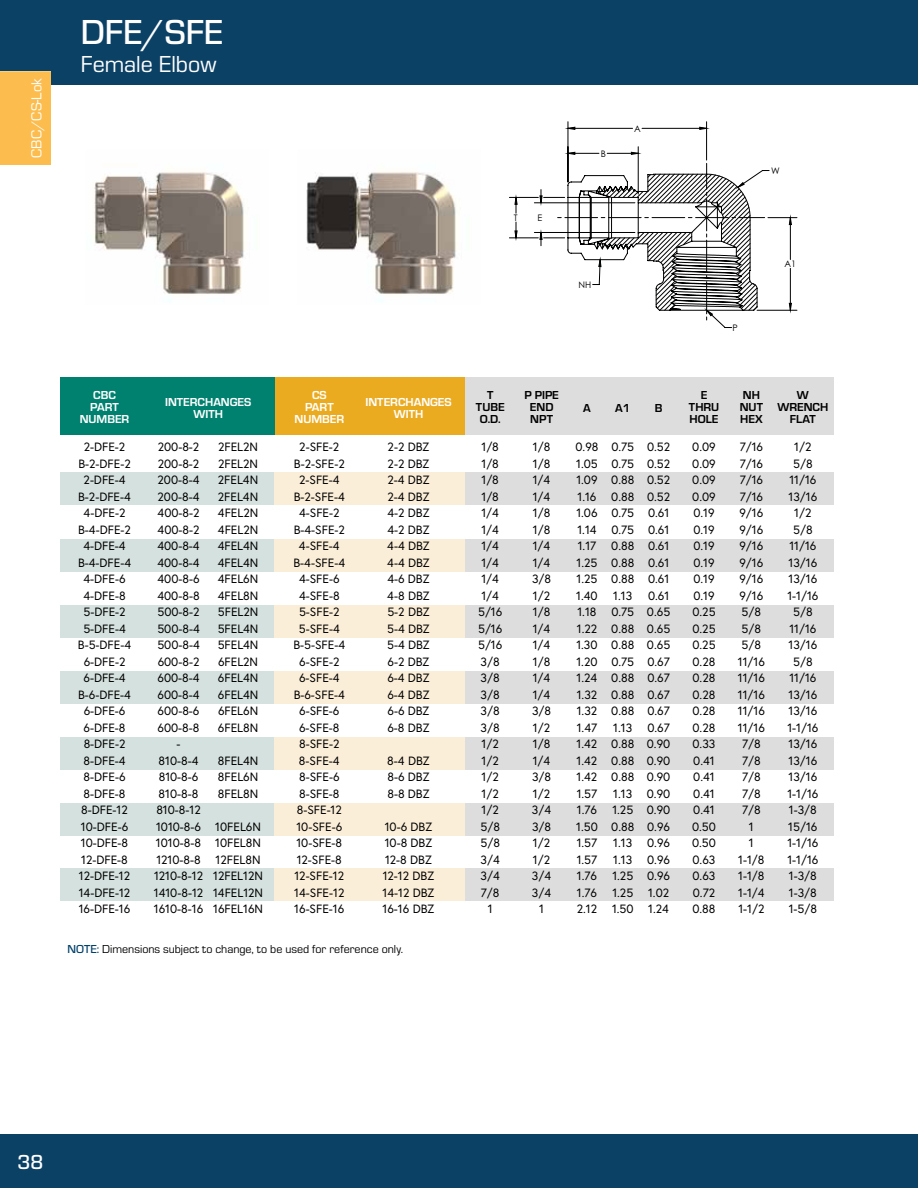
<style>
.page{position:relative;width:918px;height:1188px;background:#fff}
.page>*{position:absolute;margin:0;border:0;box-sizing:border-box;transform-origin:0 0}
.t1{font:500 36px "Eurostile";color:#fff}
.t2{font:24px "Eurostile";color:#fff}
.t3{font:500 21px "Eurostile";color:#fff}
.t4{font:15px "Eurostile";color:#fff}
.t5{font:12px/16.5px "Europa";color:#000;text-align:center}
.t6{font:700 12px/12px "Eurostile";color:#fff;text-align:center}
.t7{font:12px "Eurostile";color:#000}
.t8{font:700 12px/12px "Eurostile";color:#000;text-align:center}
.t9{font:9px "Century Gothic Pro";color:#000}
.s1{font-weight:500;color:#00416b}
</style>
<div class="page">
<div style="left:0;top:0;width:918px;height:84px;background:#0c4166"></div>
<div style="left:0;top:1134px;width:918px;height:54px;background:#0c4166"></div>
<div style="left:60px;top:472px;width:217px;height:32px;background:#d4e1de"></div>
<div style="left:275px;top:472px;width:190px;height:32px;background:#fbeed8"></div>
<div style="left:465px;top:472px;width:369px;height:32px;background:#ddddde"></div>
<div style="left:60px;top:539px;width:217px;height:32px;background:#d4e1de"></div>
<div style="left:275px;top:539px;width:190px;height:32px;background:#fbeed8"></div>
<div style="left:465px;top:539px;width:369px;height:32px;background:#ddddde"></div>
<div style="left:60px;top:605px;width:217px;height:32px;background:#d4e1de"></div>
<div style="left:275px;top:605px;width:190px;height:32px;background:#fbeed8"></div>
<div style="left:465px;top:605px;width:369px;height:32px;background:#ddddde"></div>
<div style="left:60px;top:671px;width:217px;height:32px;background:#d4e1de"></div>
<div style="left:275px;top:671px;width:190px;height:32px;background:#fbeed8"></div>
<div style="left:465px;top:671px;width:369px;height:32px;background:#ddddde"></div>
<div style="left:60px;top:737px;width:217px;height:32px;background:#d4e1de"></div>
<div style="left:275px;top:737px;width:190px;height:32px;background:#fbeed8"></div>
<div style="left:465px;top:737px;width:369px;height:32px;background:#ddddde"></div>
<div style="left:60px;top:804px;width:217px;height:32px;background:#d4e1de"></div>
<div style="left:275px;top:804px;width:190px;height:32px;background:#fbeed8"></div>
<div style="left:465px;top:804px;width:369px;height:32px;background:#ddddde"></div>
<div style="left:60px;top:868px;width:217px;height:33px;background:#d4e1de"></div>
<div style="left:275px;top:868px;width:190px;height:33px;background:#fbeed8"></div>
<div style="left:465px;top:868px;width:369px;height:33px;background:#ddddde"></div>
<div style="left:60px;top:377px;width:216px;height:57px;background:#00816f"></div>
<div style="left:275px;top:377px;width:190px;height:57px;background:#ebab21"></div>
<div style="left:465px;top:377px;width:369px;height:57px;background:#ddddde"></div>
<svg style="left:515px;top:127px;width:276px;height:183px"></svg>
<svg style="left:558px;top:163px;width:212px;height:165px"></svg>
<img style="left:94px;top:172px;width:151px;height:122px">
<img style="left:306px;top:172px;width:151px;height:122px">
<div style="left:0;top:71px;width:51px;height:93px;background:#fcbd4e"></div>
<p class="t4" style="left:26px;top:158px;width:81px;rotate:-90deg">CBC/CS-Lok</p>
<h1 class="t1" style="left:81px;top:7px;width:144px">DFE/SFE</h1>
<h2 class="t2" style="left:81px;top:48px;width:137px">Female Elbow</h2>
<p class="t9" style="left:514px;top:212px;width:5px">T</p>
<p class="t9" style="left:537px;top:212px;width:6px">E</p>
<p class="t9" style="left:601px;top:148px;width:7px">B</p>
<p class="t9" style="left:634px;top:123px;width:8px">A</p>
<p class="t9" style="left:578px;top:279px;width:14px">NH</p>
<p class="t9" style="left:771px;top:165px;width:10px">W</p>
<p class="t9" style="left:732px;top:322px;width:7px">P</p>
<p class="t9" style="left:785px;top:258px;width:13px">A1</p>
<p class="t6" style="left:80px;top:389px;width:51px">CBC<br>PART<br>NUMBER</p>
<p class="t6" style="left:165px;top:396px;width:88px">INTERCHANGES<br>WITH</p>
<p class="t6" style="left:295px;top:389px;width:51px">CS<br>PART<br>NUMBER</p>
<p class="t6" style="left:365px;top:396px;width:88px">INTERCHANGES<br>WITH</p>
<p class="t8" style="left:476px;top:389px;width:30px">T<br>TUBE<br>O.D.</p>
<p class="t8" style="left:524px;top:389px;width:36px">P PIPE<br>END<br>NPT</p>
<p class="t8" style="left:583px;top:401px;width:9px">A</p>
<p class="t8" style="left:615px;top:401px;width:17px">A1</p>
<p class="t8" style="left:655px;top:401px;width:9px">B</p>
<p class="t8" style="left:689px;top:389px;width:32px">E<br>THRU<br>HOLE</p>
<p class="t8" style="left:778px;top:389px;width:52px">W<br>WRENCH<br>FLAT</p>
<p class="t8" style="left:740px;top:389px;width:25px;text-align:left">NH<br>NUT<br>HEX</p>
<p class="t5" style="left:78px;top:439px;width:55px">2-DFE-2<br>B-2-DFE-2<br>2-DFE-4<br>B-2-DFE-4<br>4-DFE-2<br>B-4-DFE-2<br>4-DFE-4<br>B-4-DFE-4<br>4-DFE-6<br>4-DFE-8<br>5-DFE-2<br>5-DFE-4<br>B-5-DFE-4<br>6-DFE-2<br>6-DFE-4<br>B-6-DFE-4<br>6-DFE-6<br>6-DFE-8<br>8-DFE-2<br>8-DFE-4<br>8-DFE-6<br>8-DFE-8<br>8-DFE-12<br>10-DFE-6<br>10-DFE-8<br>12-DFE-8<br>12-DFE-12<br>14-DFE-12<br>16-DFE-16</p>
<p class="t5" style="left:154px;top:438px;width:51px">200-8-2<br>200-8-2<br>200-8-4<br>200-8-4<br>400-8-2<br>400-8-2<br>400-8-4<br>400-8-4<br>400-8-6<br>400-8-8<br>500-8-2<br>500-8-4<br>500-8-4<br>600-8-2<br>600-8-4<br>600-8-4<br>600-8-6<br>600-8-8<br>-<br>810-8-4<br>810-8-6<br>810-8-8<br>810-8-12<br>1010-8-6<br>1010-8-8<br>1210-8-8<br>1210-8-12<br>1410-8-12<br>1610-8-16</p>
<p class="t5" style="left:218px;top:438px;width:42px;text-align:justify">2FEL2N 2FEL2N 2FEL4N 2FEL4N 4FEL2N 4FEL2N 4FEL4N 4FEL4N 4FEL6N 4FEL8N 5FEL2N 5FEL4N 5FEL4N 6FEL2N 6FEL4N 6FEL4N 6FEL6N 6FEL8N</p>
<p class="t5" style="left:218px;top:752px;width:42px;text-align:justify">8FEL4N 8FEL6N 8FEL8N</p>
<p class="t5" style="left:213px;top:818px;width:52px;text-align:left">10FEL6N<br>10FEL8N<br>12FEL8N<br>12FEL12N<br>14FEL12N<br>16FEL16N</p>
<p class="t5" style="left:293px;top:438px;width:53px">2-SFE-2<br>B-2-SFE-2<br>2-SFE-4<br>B-2-SFE-4<br>4-SFE-2<br>B-4-SFE-2<br>4-SFE-4<br>B-4-SFE-4<br>4-SFE-6<br>4-SFE-8<br>5-SFE-2<br>5-SFE-4<br>B-5-SFE-4<br>6-SFE-2<br>6-SFE-4<br>B-6-SFE-4<br>6-SFE-6<br>6-SFE-8<br>8-SFE-2<br>8-SFE-4<br>8-SFE-6<br>8-SFE-8<br>8-SFE-12<br>10-SFE-6<br>10-SFE-8<br>12-SFE-8<br>12-SFE-12<br>14-SFE-12<br>16-SFE-16</p>
<p class="t5" style="left:387px;top:438px;width:44px;text-align:justify">2-2 DBZ 2-2 DBZ 2-4 DBZ 2-4 DBZ 4-2 DBZ 4-2 DBZ 4-4 DBZ 4-4 DBZ 4-6 DBZ 4-8 DBZ 5-2 DBZ 5-4 DBZ 5-4 DBZ 6-2 DBZ 6-4 DBZ 6-4 DBZ 6-6 DBZ 6-8 DBZ</p>
<p class="t5" style="left:387px;top:752px;width:44px;text-align:justify">8-4 DBZ 8-6 DBZ 8-8 DBZ</p>
<p class="t5" style="left:383px;top:818px;width:53px;text-align:left">10-6 DBZ<br>10-8 DBZ<br>12-8 DBZ<br>12-12 DBZ<br>14-12 DBZ<br>16-16 DBZ</p>
<p class="t7" style="left:67px;top:941px;width:337px"><span class="s1">NOTE:</span> Dimensions subject to change, to be used for reference only.</p>
<p class="t5" style="left:478px;top:438px;width:26px">1/8<br>1/8<br>1/8<br>1/8<br>1/4<br>1/4<br>1/4<br>1/4<br>1/4<br>1/4<br>5/16<br>5/16<br>5/16<br>3/8<br>3/8<br>3/8<br>3/8<br>3/8<br>1/2<br>1/2<br>1/2<br>1/2<br>1/2<br>5/8<br>5/8<br>3/4<br>3/4<br>7/8<br>1</p>
<p class="t5" style="left:532px;top:438px;width:21px">1/8<br>1/8<br>1/4<br>1/4<br>1/8<br>1/8<br>1/4<br>1/4<br>3/8<br>1/2<br>1/8<br>1/4<br>1/4<br>1/8<br>1/4<br>1/4<br>3/8<br>1/2<br>1/8<br>1/4<br>3/8<br>1/2<br>3/4<br>3/8<br>1/2<br>1/2<br>3/4<br>3/4<br>1</p>
<p class="t5" style="left:575px;top:438px;width:24px;text-align:left">0.98<br>1.05<br>1.09<br>1.16<br>1.06<br>1.14<br>1.17<br>1.25<br>1.25<br>1.40<br>1.18<br>1.22<br>1.30<br>1.20<br>1.24<br>1.32<br>1.32<br>1.47<br>1.42<br>1.42<br>1.42<br>1.57<br>1.76<br>1.50<br>1.57<br>1.57<br>1.76<br>1.76<br>2.12</p>
<p class="t5" style="left:611px;top:439px;width:25px;text-align:left">0.75<br>0.75<br>0.88<br>0.88<br>0.75<br>0.75<br>0.88<br>0.88<br>0.88<br>1.13<br>0.75<br>0.88<br>0.88<br>0.75<br>0.88<br>0.88<br>0.88<br>1.13<br>0.88<br>0.88<br>0.88<br>1.13<br>1.25<br>0.88<br>1.13<br>1.13<br>1.25<br>1.25<br>1.50</p>
<p class="t5" style="left:647px;top:438px;width:25px;text-align:justify">0.52<br>0.52<br>0.52<br>0.52<br>0.61<br>0.61<br>0.61<br>0.61<br>0.61<br>0.61<br>0.65<br>0.65<br>0.65<br>0.67<br>0.67<br>0.67<br>0.67<br>0.67<br>0.90<br>0.90<br>0.90<br>0.90<br>0.90<br>0.96<br>0.96<br>0.96<br>0.96<br>1.02<br>1.24</p>
<p class="t5" style="left:692px;top:439px;width:25px;text-align:justify">0.09<br>0.09<br>0.09<br>0.09<br>0.19<br>0.19<br>0.19<br>0.19<br>0.19<br>0.19<br>0.25<br>0.25<br>0.25<br>0.28<br>0.28<br>0.28<br>0.28<br>0.28<br>0.33<br>0.41<br>0.41<br>0.41<br>0.41<br>0.50<br>0.50<br>0.63<br>0.63<br>0.72<br>0.88</p>
<p class="t5" style="left:738px;top:438px;width:29px">7/16<br>7/16<br>7/16<br>7/16<br>9/16<br>9/16<br>9/16<br>9/16<br>9/16<br>9/16<br>5/8<br>5/8<br>5/8<br>11/16<br>11/16<br>11/16<br>11/16<br>11/16<br>7/8<br>7/8<br>7/8<br>7/8<br>7/8<br>1<br>1<br>1-1/8<br>1-1/8<br>1-1/4<br>1-1/2</p>
<p class="t5" style="left:787px;top:438px;width:33px">1/2<br>5/8<br>11/16<br>13/16<br>1/2<br>5/8<br>11/16<br>13/16<br>13/16<br>1-1/16<br>5/8<br>11/16<br>13/16<br>5/8<br>11/16<br>13/16<br>13/16<br>1-1/16<br>13/16<br>13/16<br>13/16<br>1-1/16<br>1-3/8<br>15/16<br>1-1/16<br>1-1/16<br>1-3/8<br>1-3/8<br>1-5/8</p>
<h3 class="t3" style="left:18px;top:1148px;width:28px">38</h3>
</div>
